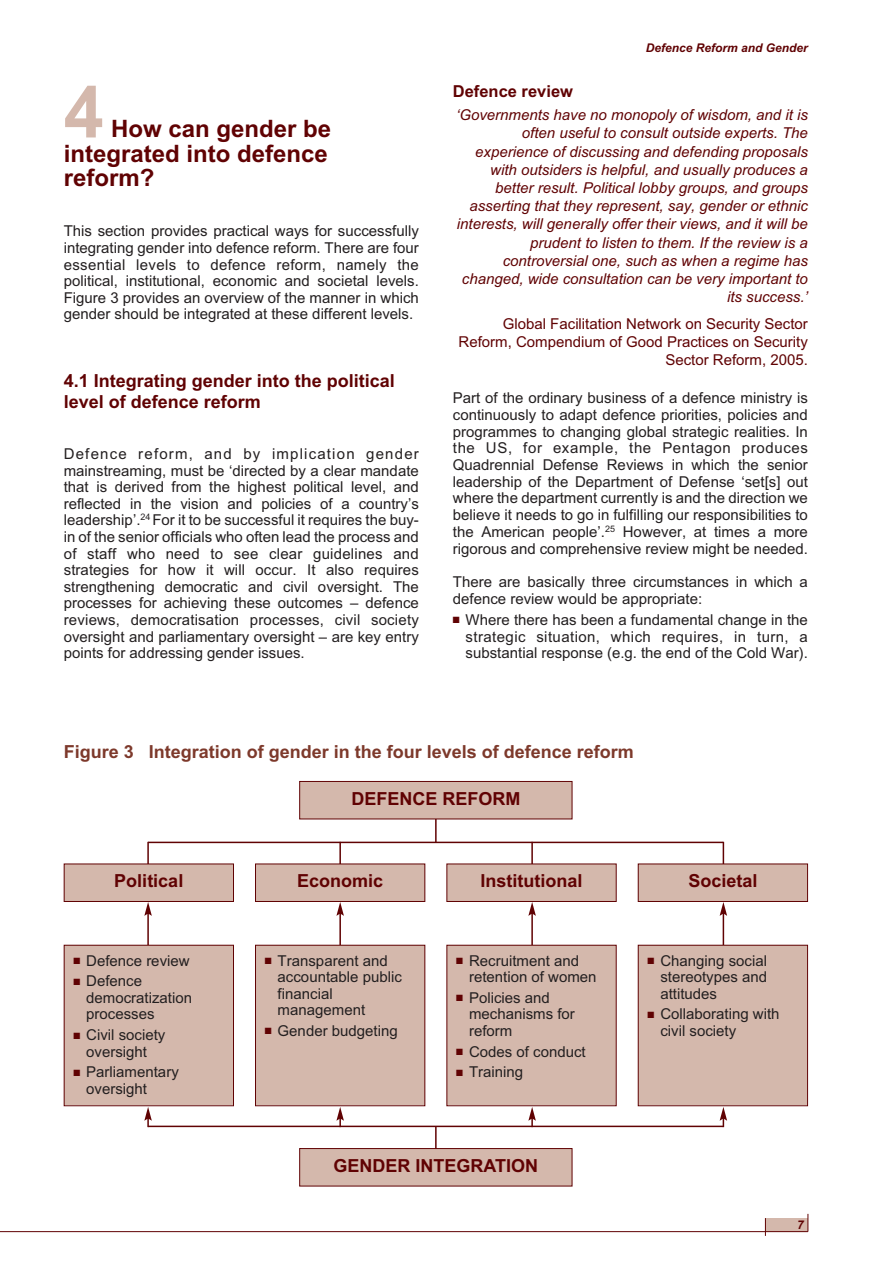
<style>
.page{position:relative;width:893px;height:1263px;background:#fff}
.page>*{position:absolute;margin:0;border:0;box-sizing:border-box;transform-origin:0 0}
.t1{font:700 72px "Arial";color:#d4b8ac}
.t2{font:700 24px/24.2px "Arial";color:#600203}
.t3{font:700 18px/21.8px "Arial";color:#600203}
.t4{font:700 18px "Arial";color:#7d392b}
.t5{font:700 16.5px "Arial";color:#600203}
.t6{font:15px/16.6px "Arial";color:#231f20}
.t7{font:italic 15px/18.1px "Arial";color:#600203;text-align:right}
.t8{font:15px/18.1px "Arial";color:#600203;text-align:right}
.t9{font:italic 700 12px "Arial";color:#600203}
.s1{color:#600203}
</style>
<div class="page">
<div style="left:765px;top:1218px;width:43px;height:13px;background:#d4b8ac"></div>
<hr style="left:0;top:1231px;width:808px;height:1px;background:#600203">
<svg style="left:765px;top:1218px;width:1px;height:18px"></svg>
<svg style="left:808px;top:1214px;width:1px;height:17px"></svg>
<hr style="left:435px;top:1126px;width:2px;height:44px;background:#600203">
<hr style="left:435px;top:798px;width:2px;height:44px;background:#600203">
<hr style="left:148px;top:842px;width:575px;height:1px;background:#600203">
<hr style="left:147px;top:842px;width:2px;height:36px;background:#600203">
<hr style="left:339px;top:842px;width:2px;height:36px;background:#600203">
<hr style="left:531px;top:842px;width:2px;height:36px;background:#600203">
<hr style="left:723px;top:842px;width:1px;height:36px;background:#600203">
<hr style="left:148px;top:1125px;width:575px;height:2px;background:#600203">
<svg style="left:144px;top:1107px;width:8px;height:20px"></svg>
<svg style="left:336px;top:1107px;width:8px;height:19px"></svg>
<svg style="left:528px;top:1107px;width:8px;height:19px"></svg>
<svg style="left:720px;top:1107px;width:7px;height:20px"></svg>
<hr style="left:147px;top:913px;width:2px;height:46px;background:#600203">
<svg style="left:144px;top:902px;width:8px;height:14px"></svg>
<hr style="left:339px;top:913px;width:2px;height:46px;background:#600203">
<svg style="left:336px;top:902px;width:8px;height:14px"></svg>
<hr style="left:531px;top:913px;width:2px;height:46px;background:#600203">
<svg style="left:528px;top:902px;width:8px;height:14px"></svg>
<hr style="left:723px;top:913px;width:1px;height:46px;background:#600203">
<svg style="left:720px;top:902px;width:7px;height:14px"></svg>
<div style="left:300px;top:782px;width:272px;height:36px;background:#d4b8ac"></div>
<div style="left:299px;top:781px;width:273px;height:38px;border:1px solid #600203"></div>
<div style="left:300px;top:1149px;width:272px;height:37px;background:#d4b8ac"></div>
<div style="left:299px;top:1148px;width:273px;height:38px;border:1px solid #600203"></div>
<div style="left:65px;top:945px;width:168px;height:160px;background:#d4b8ac"></div>
<div style="left:64px;top:945px;width:170px;height:161px;border:1px solid #600203"></div>
<div style="left:256px;top:945px;width:168px;height:160px;background:#d4b8ac"></div>
<div style="left:255px;top:945px;width:170px;height:161px;border:1px solid #600203"></div>
<div style="left:447px;top:945px;width:169px;height:160px;background:#d4b8ac"></div>
<div style="left:639px;top:945px;width:168px;height:160px;background:#d4b8ac"></div>
<div style="left:638px;top:945px;width:170px;height:161px;border:1px solid #600203"></div>
<div style="left:65px;top:864px;width:168px;height:37px;background:#d4b8ac"></div>
<div style="left:64px;top:863px;width:170px;height:39px;border:1px solid #600203"></div>
<div style="left:256px;top:864px;width:168px;height:37px;background:#d4b8ac"></div>
<div style="left:255px;top:863px;width:170px;height:39px;border:1px solid #600203"></div>
<div style="left:447px;top:864px;width:169px;height:37px;background:#d4b8ac"></div>
<div style="left:446px;top:863px;width:171px;height:39px;border:1px solid #600203"></div>
<div style="left:639px;top:864px;width:168px;height:37px;background:#d4b8ac"></div>
<div style="left:638px;top:863px;width:170px;height:39px;border:1px solid #600203"></div>
<h1 class="t1" style="left:64px;top:70px;width:42px">4</h1>
<h2 class="t2" style="left:64px;top:117px;width:269px;text-indent:47px">How can gender be integrated into defence reform?</h2>
<p class="t6" style="left:64px;top:223px;width:357px;text-align:justify">This section provides practical ways for successfully integrating gender into defence reform. There are four essential levels to defence reform, namely the political, institutional, economic and societal levels.<br>Figure 3 provides an overview of the manner in which gender should be integrated at these different levels.</p>
<p class="t3" style="left:64px;top:369px;width:333px">4.1 Integrating gender into the political level of defence reform</p>
<p class="t6" style="left:64px;top:445px;width:357px;text-align:justify">Defence reform, and by implication gender mainstreaming, must be ‘directed by a clear mandate that is derived from the highest political level, and reflected in the vision and policies of a country’s leadership’.<sup>24</sup> For it to be successful it requires the buy&shy;in of the senior officials who often lead the process and of staff who need to see clear guidelines and strategies for how it will occur. It also requires strengthening democratic and civil oversight. The processes for achieving these outcomes – defence reviews, democratisation processes, civil society oversight and parliamentary oversight – are key entry points for addressing gender issues.</p>
<p class="t9" style="left:646px;top:41px;width:164px">Defence Reform and Gender</p>
<p class="t5" style="left:453px;top:82px;width:122px">Defence review</p>
<p class="t7" style="left:456px;top:106px;width:353px">‘Governments have no monopoly of wisdom, and it is often useful to consult outside experts. The experience of discussing and defending proposals with outsiders is helpful, and usually produces a better result. Political lobby groups, and groups asserting that they represent, say, gender or ethnic interests, will generally offer their views, and it will be prudent to listen to them. If the review is a controversial one, such as when a regime has changed, wide consultation can be very important to its success.’</p>
<p class="t8" style="left:459px;top:315px;width:351px">Global Facilitation Network on Security Sector<br>Reform, Compendium of Good Practices on Security<br>Sector Reform, 2005.</p>
<p class="t6" style="left:453px;top:390px;width:357px;text-align:justify">Part of the ordinary business of a defence ministry is continuously to adapt defence priorities, policies and programmes to changing global strategic realities. In the US, for example, the Pentagon produces Quadrennial Defense Reviews in which the senior leadership of the Department of Defense ‘set[s] out where the department currently is and the direction we believe it needs to go in fulfilling our responsibilities to the American people’.<sup>25</sup> However, at times a more rigorous and comprehensive review might be needed.</p>
<p class="t6" style="left:453px;top:574px;width:357px">There are basically three circumstances in which a defence review would be appropriate:</p>
<p class="t6" style="left:466px;top:611px;width:344px;text-align:justify;text-indent:-13px"><span class="s1">■</span> Where there has been a fundamental change in the strategic situation, which requires, in turn, a substantial response (e.g. the end of the Cold War).</p>
<p class="t4" style="left:64px;top:742px;width:572px">Figure 3 Integration of gender in the four levels of defence reform</p>
<p class="t3" style="left:351px;top:788px;width:171px">DEFENCE REFORM</p>
<p class="t3" style="left:114px;top:870px;width:71px">Political</p>
<p class="t3" style="left:297px;top:870px;width:88px">Economic</p>
<p class="t3" style="left:481px;top:870px;width:103px">Institutional</p>
<p class="t3" style="left:688px;top:870px;width:71px">Societal</p>
<p class="t6" style="left:74px;top:952px;width:118px"><span class="s1">■</span> Defence review</p>
<p class="t6" style="left:86px;top:973px;width:107px;text-indent:-13px"><span class="s1">■</span> Defence democratization processes</p>
<p class="t6" style="left:74px;top:1026px;width:93px;text-align:center"><span class="s1">■</span> Civil society oversight</p>
<p class="t6" style="left:86px;top:1064px;width:94px;text-indent:-13px"><span class="s1">■</span> Parliamentary oversight</p>
<p class="t6" style="left:278px;top:952px;width:126px;text-indent:-13px"><span class="s1">■</span> Transparent and accountable public financial management</p>
<p class="t6" style="left:265px;top:1022px;width:134px"><span class="s1">■</span> Gender budgeting</p>
<p class="t6" style="left:469px;top:952px;width:129px;text-indent:-13px"><span class="s1">■</span> Recruitment and retention of women</p>
<p class="t6" style="left:469px;top:989px;width:107px;text-indent:-13px"><span class="s1">■</span> Policies and mechanisms for reform</p>
<p class="t6" style="left:456px;top:1043px;width:131px"><span class="s1">■</span> Codes of conduct</p>
<p class="t6" style="left:456px;top:1064px;width:68px"><span class="s1">■</span> Training</p>
<p class="t3" style="left:333px;top:1155px;width:206px">GENDER INTEGRATION</p>
<p class="t6" style="left:660px;top:952px;width:108px;text-align:justify;text-indent:-13px"><span class="s1">■</span> Changing social stereotypes and attitudes</p>
<p class="t6" style="left:660px;top:1006px;width:121px;text-indent:-13px"><span class="s1">■</span> Collaborating with civil society</p>
<p class="t9" style="left:797px;top:1218px;width:8px">7</p>
</div>
